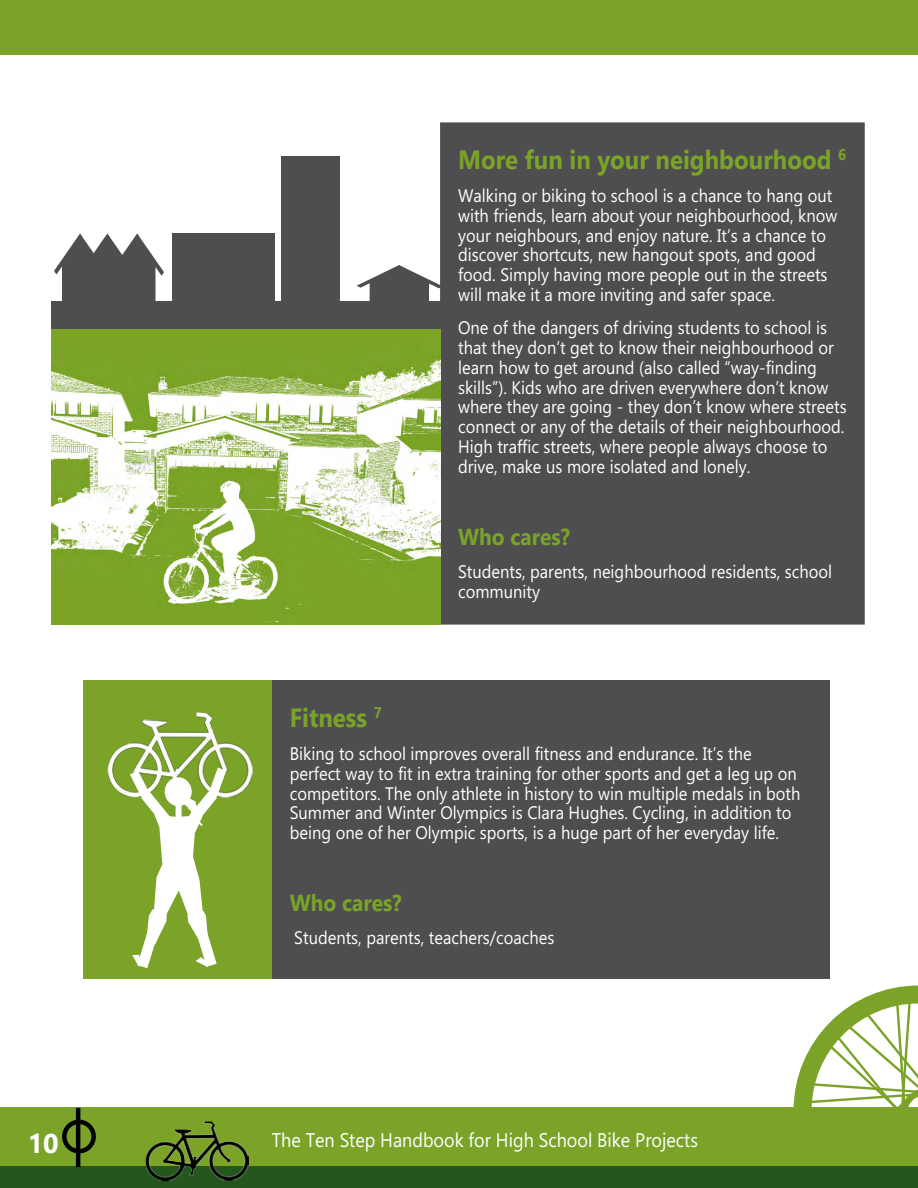
<style>
.page{position:relative;width:918px;height:1188px;background:#fff}
.page>*{position:absolute;margin:0;border:0;box-sizing:border-box;transform-origin:0 0}
.t1{font:700 27px "Gadugi";color:#fff}
.t2{font:700 26.4px "Gadugi";color:#7aa328;scale:.91 1}
.t3{font:700 23.1px "Gadugi";color:#7aa328;scale:.91 1}
.t4{font:19.8px "Microsoft Phags Pa";color:#fff;scale:.91 1}
.t5{font:18.15px/19.8px "Microsoft Phags Pa";color:#fff;scale:.91 1}
</style>
<div class="page">
<svg style="left:794px;top:986px;width:124px;height:121px"></svg>
<div style="left:0;top:1107px;width:918px;height:59px;background:#7aa328"></div>
<div style="left:0;top:1166px;width:918px;height:22px;background:#23571d"></div>
<img style="left:146px;top:1121px;width:103px;height:60px">
<hr style="left:76px;top:1108px;width:4px;height:59px;background:#000">
<div style="left:62px;top:1120px;width:34px;height:33px;border:4px solid #000;border-radius:50%"></div>
<div style="left:0;top:0;width:918px;height:55px;background:#7aa328"></div>
<div style="left:272px;top:680px;width:557px;height:299px;background:#4e4e50"></div>
<div style="left:83px;top:680px;width:189px;height:299px;background:#7aa328"></div>
<div style="left:440px;top:122px;width:425px;height:503px;background:#4e4e50"></div>
<svg style="left:357px;top:265px;width:86px;height:36px"></svg>
<svg style="left:54px;top:233px;width:110px;height:68px"></svg>
<div style="left:281px;top:156px;width:58px;height:148px;background:#4e4e50"></div>
<div style="left:173px;top:233px;width:102px;height:71px;background:#4e4e50"></div>
<div style="left:51px;top:301px;width:392px;height:29px;background:#4e4e50"></div>
<img style="left:107px;top:711px;width:146px;height:86px">
<img style="left:51px;top:330px;width:389px;height:295px">
<svg style="left:122px;top:758px;width:112px;height:210px"></svg>
<h1 class="t1" style="left:28px;top:1127px;width:33px">10</h1>
<h2 class="t2" style="left:458px;top:143px;width:428px">More fun in your neighbourhood <sup>6</sup></h2>
<p class="t5" style="left:458px;top:185px;width:418px">Walking or biking to school is a chance to hang out with friends, learn about your neighbourhood, know your neighbours, and enjoy nature. It’s a chance to discover shortcuts, new hangout spots, and good food. Simply having more people out in the streets will make it a more inviting and safer space.</p>
<p class="t5" style="left:458px;top:317px;width:429px">One of the dangers of driving students to school is that they don’t get to know their neighbourhood or learn how to get around (also called “way-finding skills”). Kids who are driven everywhere don’t know where they are going - they don’t know where streets connect or any of the details of their neighbourhood.<br>High traffic streets, where people always choose to drive, make us more isolated and lonely.</p>
<p class="t3" style="left:458px;top:523px;width:124px">Who cares?</p>
<p class="t5" style="left:458px;top:561px;width:412px">Students, parents, neighbourhood residents, school community</p>
<h2 class="t2" style="left:290px;top:701px;width:103px">Fitness <sup>7</sup></h2>
<p class="t5" style="left:290px;top:743px;width:563px">Biking to school improves overall fitness and endurance. It’s the perfect way to fit in extra training for other sports and get a leg up on competitors. The only athlete in history to win multiple medals in both Summer and Winter Olympics is Clara Hughes. Cycling, in addition to being one of her Olympic sports, is a huge part of her everyday life.</p>
<p class="t3" style="left:290px;top:889px;width:124px">Who cares?</p>
<p class="t5" style="left:294px;top:927px;width:287px">Students, parents, teachers/coaches</p>
<p class="t4" style="left:272px;top:1126px;width:470px">The Ten Step Handbook for High School Bike Projects</p>
</div>
